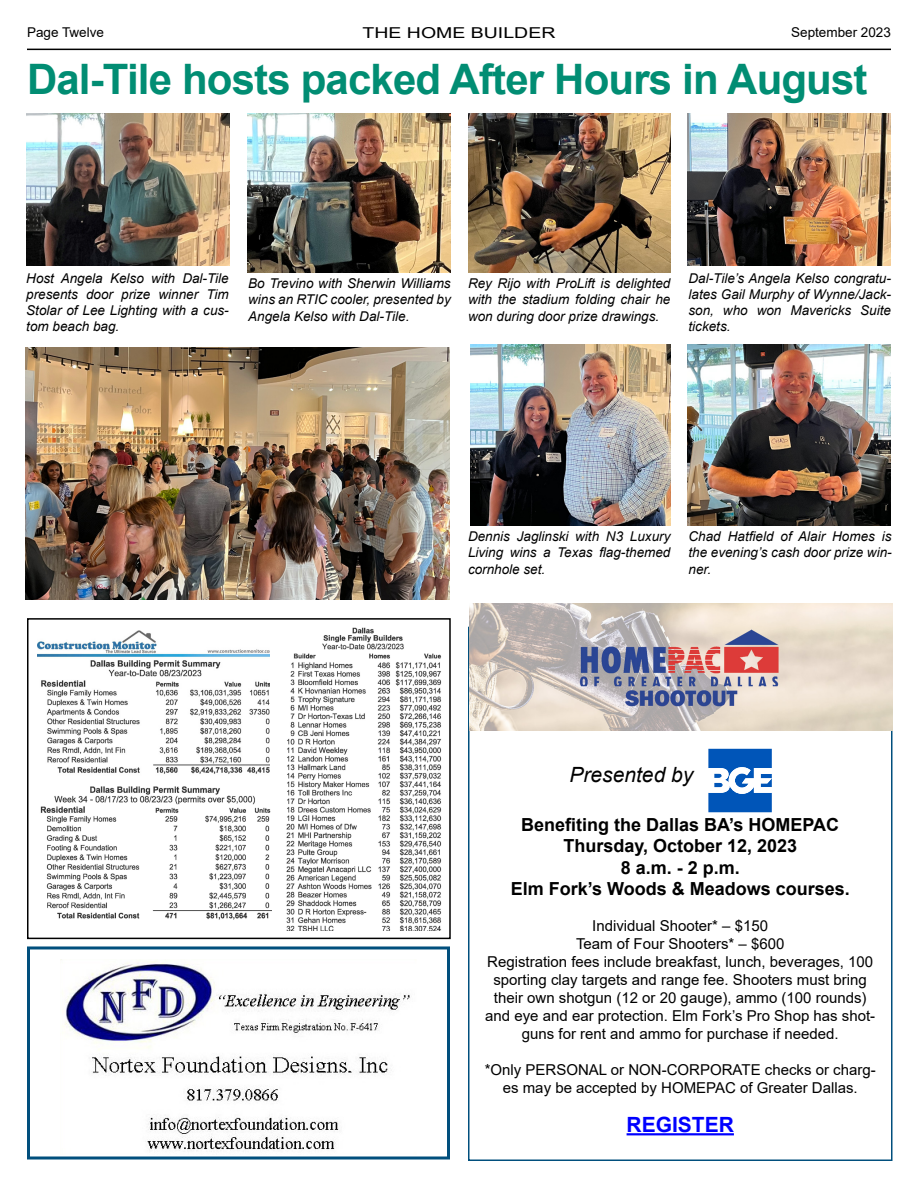
<style>
.page{position:relative;width:918px;height:1188px;background:#fff}
.page>*{position:absolute;margin:0;border:0;box-sizing:border-box;transform-origin:0 0}
.t1{font:700 42px "Arial";letter-spacing:-.02em;color:#018d73}
.t2{font:italic 21px "Arial";color:#000}
.t3{font:700 21px "Arial";color:#00f}
.t4{font:700 18px/21.6px "Arial";color:#000;text-align:center}
.t5{font:15px/18px "Arial";color:#000;text-align:center}
.t6{font:15px "Arial";color:#000;scale:1.3 1}
.t7{font:italic 13.5px/16.2px "Arial";color:#000;text-align:justify}
.t8{font:13.5px "Arial";color:#000}
</style>
<div class="page">
<hr style="left:27px;top:49px;width:864px;height:1px;background:#000">
<div style="left:27px;top:618px;width:424px;height:321px;border:2px solid #000"></div>
<img style="left:26px;top:113px;width:204px;height:152px">
<img style="left:248px;top:113px;width:203px;height:160px">
<img style="left:468px;top:114px;width:202px;height:159px">
<img style="left:688px;top:113px;width:202px;height:152px">
<img style="left:470px;top:345px;width:201px;height:180px">
<img style="left:688px;top:345px;width:202px;height:180px">
<img style="left:25px;top:348px;width:425px;height:251px">
<img style="left:470px;top:603px;width:422px;height:127px">
<svg style="left:708px;top:749px;width:64px;height:63px"></svg>
<hr style="left:627px;top:1133px;width:107px;height:2px;background:#00f">
<img style="left:37px;top:631px;width:233px;height:143px">
<img style="left:40px;top:787px;width:231px;height:133px">
<img style="left:286px;top:627px;width:156px;height:304px">
<div style="left:27px;top:946px;width:423px;height:214px;border:3px solid #014f7d"></div>
<img style="left:60px;top:959px;width:350px;height:193px">
<p class="t8" style="left:27px;top:23px;width:79px">Page Twelve</p>
<p class="t6" style="left:363px;top:22px;width:150px">THE HOME BUILDER</p>
<p class="t8" style="left:791px;top:23px;width:101px">September 2023</p>
<h1 class="t1" style="left:27px;top:50px;width:842px">Dal-Tile hosts packed After Hours in August</h1>
<p class="t7" style="left:26px;top:270px;width:204px">Host Angela Kelso with Dal-Tile presents door prize winner Tim Stolar of Lee Lighting with a cus&shy;tom beach bag.</p>
<p class="t7" style="left:248px;top:276px;width:204px">Bo Trevino with Sherwin Williams wins an RTIC cooler, presented by Angela Kelso with Dal-Tile.</p>
<p class="t7" style="left:468px;top:276px;width:204px">Rey Rijo with ProLift is delighted with the stadium folding chair he won during door prize drawings.</p>
<p class="t7" style="left:688px;top:270px;width:204px">Dal-Tile’s Angela Kelso congratu&shy;lates Gail Murphy of Wynne/Jack&shy;son, who won Mavericks Suite tickets.</p>
<p class="t7" style="left:468px;top:528px;width:204px">Dennis Jaglinski with N3 Luxury Living wins a Texas flag-themed cornhole set.</p>
<p class="t7" style="left:688px;top:528px;width:205px">Chad Hatfield of Alair Homes is the evening’s cash door prize win&shy;ner.</p>
<h2 class="t2" style="left:570px;top:761px;width:125px">Presented by</h2>
<h3 class="t4" style="left:511px;top:814px;width:341px">Benefiting the Dallas BA’s HOMEPAC<br>Thursday, October 12, 2023<br>8 a.m. - 2 p.m.<br>Elm Fork’s Woods &amp; Meadows courses.</h3>
<p class="t5" style="left:485px;top:917px;width:391px">Individual Shooter* – $150<br>Team of Four Shooters* – $600<br>Registration fees include breakfast, lunch, beverages, 100 sporting clay targets and range fee. Shooters must bring their own shotgun (12 or 20 gauge), ammo (100 rounds) and eye and ear protection. Elm Fork’s Pro Shop has shot&shy;guns for rent and ammo for purchase if needed.</p>
<p class="t5" style="left:485px;top:1061px;width:392px">*Only PERSONAL or NON-CORPORATE checks or charg&shy;es may be accepted by HOMEPAC of Greater Dallas.</p>
<h2 class="t3" style="left:627px;top:1110px;width:109px">REGISTER</h2>
</div>
